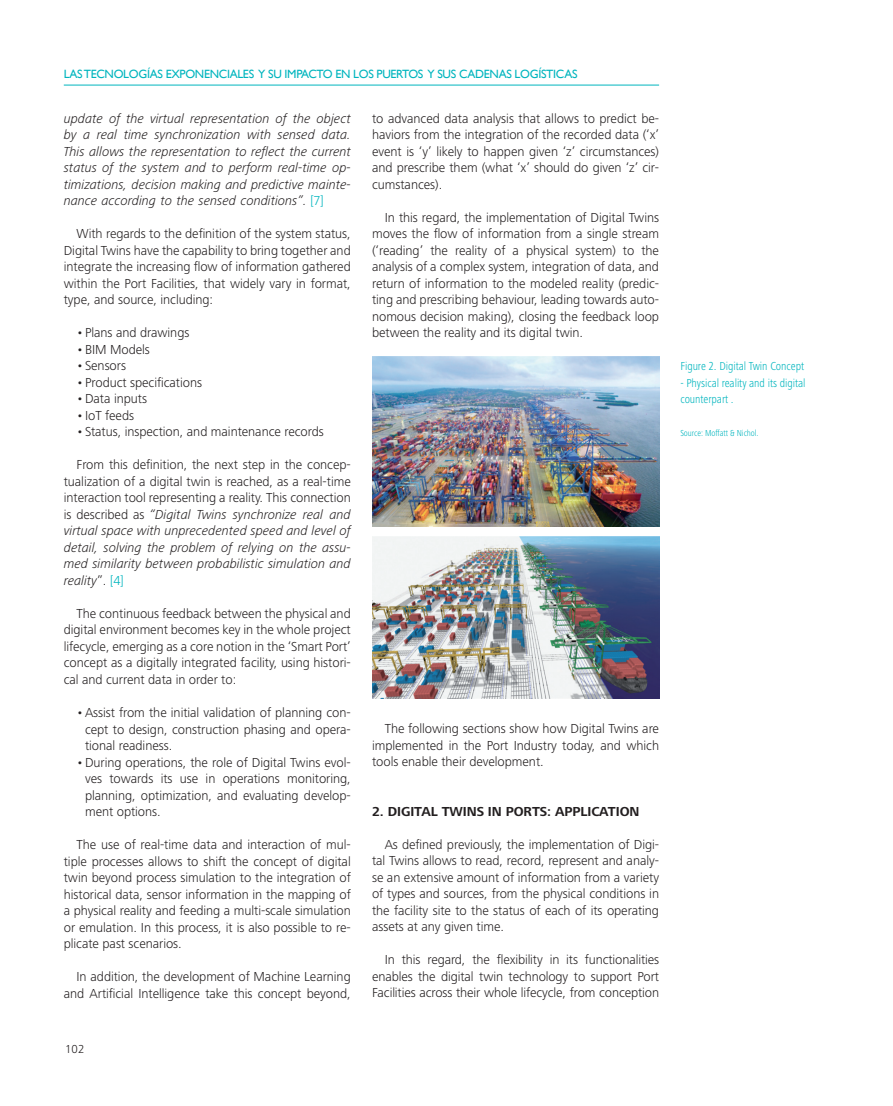
<style>
.page{position:relative;width:893px;height:1106px;background:#fff}
.page>*{position:absolute;margin:0;border:0;box-sizing:border-box;transform-origin:0 0}
.t1{font:300 13.5px/16.5px "Frutiger Next LT";letter-spacing:-.005em;color:#231f20;text-align:justify}
.t2{font:italic 300 13.5px/16.5px "Frutiger Next LT";letter-spacing:-.005em;color:#231f20;text-align:justify}
.t3{font:700 13.5px "Frutiger Next LT";letter-spacing:-.005em;color:#231f20}
.t4{font:12px "Gill Sans";letter-spacing:-.025em;color:#00b5be}
.t5{font:300 condensed 12px/16.5px "Frutiger Next LT";letter-spacing:-.005em;color:#00b5be}
.t6{font:300 12px "Frutiger Next LT";color:#231f20}
.t7{font:300 condensed 9px "Frutiger Next LT";letter-spacing:-.005em;color:#00b5be}
.s1{font-style:normal;color:#00b5be}
.s2{font-style:normal}
</style>
<div class="page">
<hr style="left:64px;top:85px;width:595px;height:1px;background:#00b5be">
<img style="left:372px;top:356px;width:287px;height:171px">
<img style="left:372px;top:536px;width:287px;height:162px">
<p class="t4" style="left:64px;top:67px;width:515px">LAS TECNOLOGÍAS EXPONENCIALES Y SU IMPACTO EN LOS PUERTOS Y SUS CADENAS LOGÍSTICAS</p>
<p class="t2" style="left:64px;top:110px;width:289px">update of the virtual representation of the object by a real time synchronization with sensed data.<br>This allows the representation to reflect the current status of the system and to perform real-time op&shy;timizations, decision making and predictive mainte&shy;nance according to the sensed conditions”. <span class="s1">[7]</span></p>
<p class="t1" style="left:64px;top:226px;width:289px;text-indent:13px">With regards to the definition of the system status, Digital Twins have the capability to bring together and integrate the increasing flow of information gathered within the Port Facilities, that widely vary in format, type, and source, including:</p>
<p class="t1" style="left:77px;top:325px;width:114px">•Plans and drawings</p>
<p class="t1" style="left:77px;top:341px;width:75px">•BIM Models</p>
<p class="t1" style="left:77px;top:358px;width:51px">•Sensors</p>
<p class="t1" style="left:77px;top:374px;width:127px">•Product specifications</p>
<p class="t1" style="left:77px;top:391px;width:72px">•Data inputs</p>
<p class="t1" style="left:77px;top:407px;width:59px">•IoT feeds</p>
<p class="t1" style="left:77px;top:424px;width:249px">•Status, inspection, and maintenance records</p>
<p class="t2" style="left:64px;top:457px;width:289px;text-indent:13px"><span class="s2">From this definition, the next step in the concep&shy;tualization of a digital twin is reached, as a real-time interaction tool representing a reality. This connection is described as</span> “Digital Twins synchronize real and virtual space with unprecedented speed and level of detail, solving the problem of relying on the assu&shy;med similarity between probabilistic simulation and reality<span class="s2">”.</span> <span class="s1">[4]</span></p>
<p class="t1" style="left:64px;top:605px;width:289px;text-indent:13px">The continuous feedback between the physical and digital environment becomes key in the whole project lifecycle, emerging as a core notion in the ‘Smart Port’ concept as a digitally integrated facility, using histori&shy;cal and current data in order to:</p>
<p class="t1" style="left:85px;top:704px;width:267px;text-indent:-9px">•Assist from the initial validation of planning con&shy;cept to design, construction phasing and opera&shy;tional readiness.</p>
<p class="t1" style="left:85px;top:753px;width:267px;text-indent:-9px">•During operations, the role of Digital Twins evol&shy;ves towards its use in operations monitoring, planning, optimization, and evaluating develop&shy;ment options.</p>
<p class="t1" style="left:64px;top:836px;width:289px;text-indent:13px">The use of real-time data and interaction of mul&shy;tiple processes allows to shift the concept of digital twin beyond process simulation to the integration of historical data, sensor information in the mapping of a physical reality and feeding a multi-scale simulation or emulation. In this process, it is also possible to re&shy;plicate past scenarios.</p>
<p class="t1" style="left:64px;top:968px;width:289px;text-align:right">In addition, the development of Machine Learning and Artificial Intelligence take this concept beyond,</p>
<p class="t1" style="left:372px;top:110px;width:289px">to advanced data analysis that allows to predict be&shy;haviors from the integration of the recorded data (‘x’ event is ‘y’ likely to happen given ‘z’ circumstances) and prescribe them (what ‘x’ should do given ‘z’ cir&shy;cumstances).</p>
<p class="t1" style="left:372px;top:209px;width:289px;text-indent:13px">In this regard, the implementation of Digital Twins moves the flow of information from a single stream (‘reading’ the reality of a physical system) to the analysis of a complex system, integration of data, and return of information to the modeled reality (predic&shy;ting and prescribing behaviour, leading towards auto&shy;nomous decision making), closing the feedback loop between the reality and its digital twin.</p>
<p class="t1" style="left:372px;top:720px;width:289px;text-indent:13px">The following sections show how Digital Twins are implemented in the Port Industry today, and which tools enable their development.</p>
<p class="t3" style="left:372px;top:804px;width:269px">2. DIGITAL TWINS IN PORTS: APPLICATION</p>
<p class="t1" style="left:372px;top:836px;width:289px;text-indent:13px">As defined previously, the implementation of Digi&shy;tal Twins allows to read, record, represent and analy&shy;se an extensive amount of information from a variety of types and sources, from the physical conditions in the facility site to the status of each of its operating assets at any given time.</p>
<p class="t1" style="left:372px;top:951px;width:289px;text-indent:13px">In this regard, the flexibility in its functionalities enables the digital twin technology to support Port Facilities across their whole lifecycle, from conception</p>
<p class="t6" style="left:65px;top:1042px;width:21px">102</p>
<p class="t5" style="left:680px;top:358px;width:125px">Figure 2. Digital Twin Concept</p>
<p class="t5" style="left:680px;top:375px;width:127px">- Physical reality and its digital counterpart .</p>
<p class="t7" style="left:680px;top:428px;width:80px">Source: Moffatt &amp; Nichol.</p>
</div>
